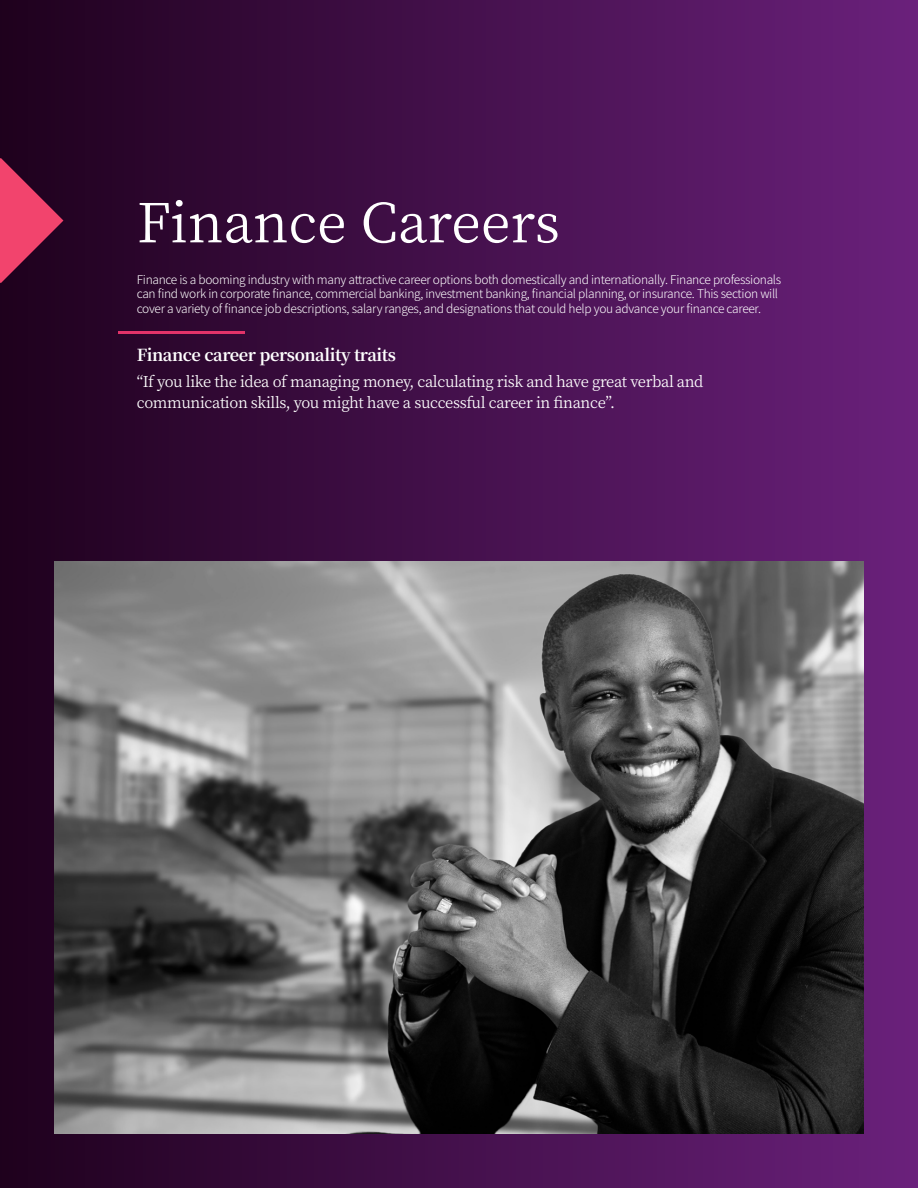
<style>
.page{position:relative;width:918px;height:1188px;background:#fff}
.page>*{position:absolute;margin:0;border:0;box-sizing:border-box;transform-origin:0 0}
.t1{font:54px "Noto Serif JP";color:#fff}
.t2{font:700 16.5px "Noto Serif JP";letter-spacing:-.025em;color:#fff}
.t3{font:15px/21px "Noto Serif JP";letter-spacing:-.025em;color:#fff}
.t4{font:300 12px/14.4px "Noto Sans JP";letter-spacing:-.025em;color:#fff}
</style>
<div class="page">
<div style="left:0;top:0;width:918px;height:1188px;background:linear-gradient(to right,#1e011d,#6a207b)"></div>
<svg style="left:0;top:158px;width:63px;height:125px;background:#8c2347"></svg>
<img style="left:54px;top:562px;width:810px;height:572px">
<hr style="left:119px;top:331px;width:126px;height:3px;background:#e23369">
<h1 class="t1" style="left:137px;top:192px;width:425px">Finance Careers</h1>
<p class="t4" style="left:137px;top:273px;width:646px">Finance is a booming industry with many attractive career options both domestically and internationally. Finance professionals can find work in corporate finance, commercial banking, investment banking, financial planning, or insurance. This section will cover a variety of finance job descriptions, salary ranges, and designations that could help you advance your finance career.</p>
<h2 class="t2" style="left:137px;top:346px;width:261px">Finance career personality traits</h2>
<p class="t3" style="left:137px;top:371px;width:568px">“If you like the idea of managing money, calculating risk and have great verbal and communication skills, you might have a successful career in finance”.</p>
</div>
